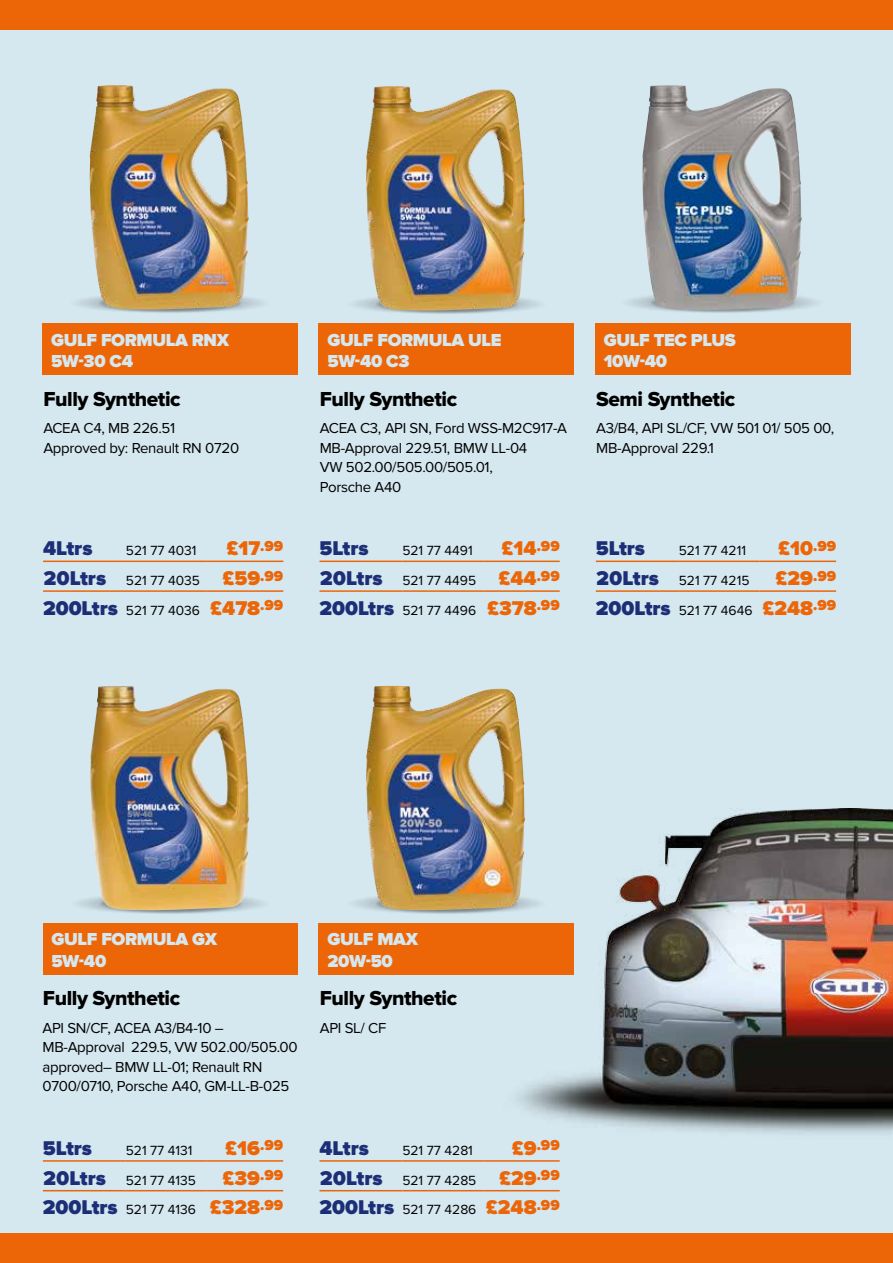
<style>
.page{position:relative;width:893px;height:1263px;background:#d5e7ef}
.page>*{position:absolute;margin:0;border:0;box-sizing:border-box;transform-origin:0 0}
.t1{font:21px "Proxima Nova Extrabld";letter-spacing:-.02em;color:#000}
.t2{font:900 20.7px "Proxima Nova";color:#ec6608}
.t3{font:900 20.7px "Proxima Nova";color:#1c2f76}
.t4{font:900 18px/21.6px "Proxima Nova";letter-spacing:-.02em;color:#d5e7ef}
.t5{font:15px/19.5px "Proxima Nova";letter-spacing:-.02em;color:#000}
.t6{font:900 15px "Proxima Nova";color:#ec6608}
.t7{font:13.8px/29.7px "Proxima Nova";color:#000}
.s1{font-weight:900;font-size:20.7px;color:#1c2f76}
.s2{font-weight:900;font-size:20.7px;color:#ec6608}
.s3{font-size:20.7px}
</style>
<div class="page">
<img style="left:503px;top:809px;width:390px;height:325px">
<img style="left:90px;top:686px;width:159px;height:224px">
<img style="left:366px;top:86px;width:159px;height:225px">
<img style="left:355px;top:893px;width:194px;height:21px">
<img style="left:366px;top:686px;width:159px;height:224px">
<img style="left:90px;top:85px;width:159px;height:225px">
<div style="left:43px;top:324px;width:255px;height:51px;background:#ec6608"></div>
<div style="left:319px;top:324px;width:255px;height:51px;background:#ec6608"></div>
<div style="left:319px;top:923px;width:255px;height:51px;background:#ec6608"></div>
<div style="left:595px;top:324px;width:255px;height:51px;background:#ec6608"></div>
<div style="left:43px;top:923px;width:255px;height:51px;background:#ec6608"></div>
<hr style="left:43px;top:1160px;width:83px;height:2px;background:#ec6608">
<hr style="left:126px;top:1160px;width:81px;height:2px;background:#ec6608">
<hr style="left:207px;top:1160px;width:76px;height:2px;background:#ec6608">
<hr style="left:43px;top:1190px;width:83px;height:1px;background:#ec6608">
<hr style="left:126px;top:1190px;width:81px;height:1px;background:#ec6608">
<hr style="left:207px;top:1190px;width:76px;height:1px;background:#ec6608">
<hr style="left:43px;top:561px;width:83px;height:1px;background:#ec6608">
<hr style="left:126px;top:561px;width:81px;height:1px;background:#ec6608">
<hr style="left:207px;top:561px;width:76px;height:1px;background:#ec6608">
<hr style="left:43px;top:590px;width:83px;height:2px;background:#ec6608">
<hr style="left:126px;top:590px;width:81px;height:2px;background:#ec6608">
<hr style="left:207px;top:590px;width:76px;height:2px;background:#ec6608">
<hr style="left:319px;top:561px;width:83px;height:1px;background:#ec6608">
<hr style="left:402px;top:561px;width:81px;height:1px;background:#ec6608">
<hr style="left:483px;top:561px;width:77px;height:1px;background:#ec6608">
<hr style="left:319px;top:590px;width:83px;height:2px;background:#ec6608">
<hr style="left:402px;top:590px;width:81px;height:2px;background:#ec6608">
<hr style="left:483px;top:590px;width:77px;height:2px;background:#ec6608">
<hr style="left:319px;top:1160px;width:83px;height:2px;background:#ec6608">
<hr style="left:402px;top:1160px;width:81px;height:2px;background:#ec6608">
<hr style="left:483px;top:1160px;width:77px;height:2px;background:#ec6608">
<hr style="left:319px;top:1190px;width:83px;height:1px;background:#ec6608">
<hr style="left:402px;top:1190px;width:81px;height:1px;background:#ec6608">
<hr style="left:483px;top:1190px;width:77px;height:1px;background:#ec6608">
<hr style="left:596px;top:561px;width:83px;height:1px;background:#ec6608">
<hr style="left:679px;top:561px;width:81px;height:1px;background:#ec6608">
<hr style="left:760px;top:561px;width:76px;height:1px;background:#ec6608">
<hr style="left:596px;top:590px;width:83px;height:2px;background:#ec6608">
<hr style="left:679px;top:590px;width:81px;height:2px;background:#ec6608">
<hr style="left:760px;top:590px;width:76px;height:2px;background:#ec6608">
<img style="left:642px;top:85px;width:160px;height:225px">
<div style="left:0;top:1233px;width:893px;height:30px;background:#ec6608"></div>
<div style="left:0;top:0;width:893px;height:30px;background:#ec6608"></div>
<p class="t4" style="left:51px;top:329px;width:180px">GULF FORMULA RNX<br>5W-30 C4</p>
<p class="t4" style="left:327px;top:329px;width:176px">GULF FORMULA ULE<br>5W-40 C3</p>
<h1 class="t1" style="left:43px;top:386px;width:139px">Fully Synthetic</h1>
<h1 class="t1" style="left:320px;top:386px;width:139px">Fully Synthetic</h1>
<p class="t5" style="left:43px;top:419px;width:197px">ACEA C4, MB 226.51<br>Approved by: Renault RN 0720</p>
<p class="t5" style="left:320px;top:419px;width:249px">ACEA C3, API SN, Ford WSS-M2C917-A<br>MB-Approval 229.51, BMW LL-04<br>VW 502.00/505.00/505.01,<br>Porsche A40</p>
<h2 class="t3" style="left:43px;top:536px;width:51px">4Ltrs</h2>
<p class="t7" style="left:126px;top:536px;width:72px">521 77 4031</p>
<h2 class="t2" style="left:226px;top:536px;width:58px">£17<sup>.99</sup></h2>
<p class="t7" style="left:43px;top:566px;width:242px"><span class="s1">20Ltrs</span> 521 77 4035 <span class="s2">£59</span><sup>.99<br></sup><span class="s1">200Ltrs</span> 521 77 4036 <span class="s2">£478</span><sup>.99</sup></p>
<h2 class="t3" style="left:319px;top:536px;width:51px">5Ltrs</h2>
<p class="t7" style="left:402px;top:536px;width:72px">521 77 4491</p>
<h2 class="t2" style="left:502px;top:536px;width:60px">£14<sup>.99</sup></h2>
<p class="t7" style="left:319px;top:566px;width:242px"><span class="s1">20Ltrs</span> 521 77 4495 <span class="s2">£44</span><sup>.99<br></sup><span class="s1">200Ltrs</span> 521 77 4496 <span class="s2">£378</span><sup>.99</sup></p>
<p class="t4" style="left:604px;top:329px;width:134px">GULF TEC PLUS<br>10W-40</p>
<h1 class="t1" style="left:596px;top:386px;width:141px">Semi Synthetic</h1>
<p class="t5" style="left:596px;top:419px;width:239px">A3/B4, API SL/CF, VW 501 01/ 505 00,<br>MB-Approval 229.1</p>
<h2 class="t3" style="left:596px;top:536px;width:51px">5Ltrs</h2>
<p class="t7" style="left:679px;top:536px;width:69px">521 77 4211</p>
<h2 class="t2" style="left:778px;top:536px;width:59px">£10<sup>.99</sup></h2>
<p class="t7" style="left:596px;top:566px;width:155px"><span class="s1">20Ltrs</span> 521 77 4215</p>
<h2 class="t2" style="left:776px;top:566px;width:62px">£29<sup>.99</sup></h2>
<p class="t7" style="left:596px;top:596px;width:242px"><span class="s1">200Ltrs</span> 521 77 4646 <span class="s2">£248</span><sup>.99</sup></p>
<p class="t4" style="left:51px;top:929px;width:167px">GULF FORMULA GX<br>5W-40</p>
<h1 class="t1" style="left:43px;top:986px;width:139px">Fully Synthetic</h1>
<p class="t5" style="left:43px;top:1018px;width:257px">API SN/CF, ACEA A3/B4-10 – MB-Approval 229.5, VW 502.00/505.00 approved– BMW LL-01; Renault RN 0700/0710, Porsche A40, GM-LL-B-025</p>
<h2 class="t3" style="left:43px;top:1136px;width:51px">5Ltrs</h2>
<p class="t7" style="left:126px;top:1136px;width:68px">521 77 4131</p>
<h2 class="t2" style="left:225px;top:1136px;width:59px">£16<sup>.99</sup></h2>
<p class="t7" style="left:43px;top:1165px;width:155px"><span class="s1">20Ltrs</span> 521 77 4135</p>
<h2 class="t2" style="left:222px;top:1166px;width:62px">£39<sup>.99</sup></h2>
<p class="t7" style="left:43px;top:1195px;width:242px"><span class="s1">200Ltrs</span> 521 77 4136 <span class="s2">£328</span><sup>.99</sup></p>
<p class="t4" style="left:327px;top:929px;width:92px">GULF MAX<br>20W-50</p>
<h1 class="t1" style="left:320px;top:986px;width:139px">Fully Synthetic</h1>
<p class="t5" style="left:320px;top:1018px;width:68px">API SL/ CF</p>
<h2 class="t3" style="left:319px;top:1136px;width:51px">4Ltrs</h2>
<p class="t7" style="left:402px;top:1136px;width:72px">521 77 4281</p>
<p class="t6" style="left:512px;top:1137px;width:49px"><span class="s3">£9</span>.99</p>
<p class="t7" style="left:319px;top:1165px;width:242px"><span class="s1">20Ltrs</span> 521 77 4285 <span class="s2">£29</span><sup>.99<br></sup><span class="s1">200Ltrs</span> 521 77 4286 <span class="s2">£248</span><sup>.99</sup></p>
</div>
